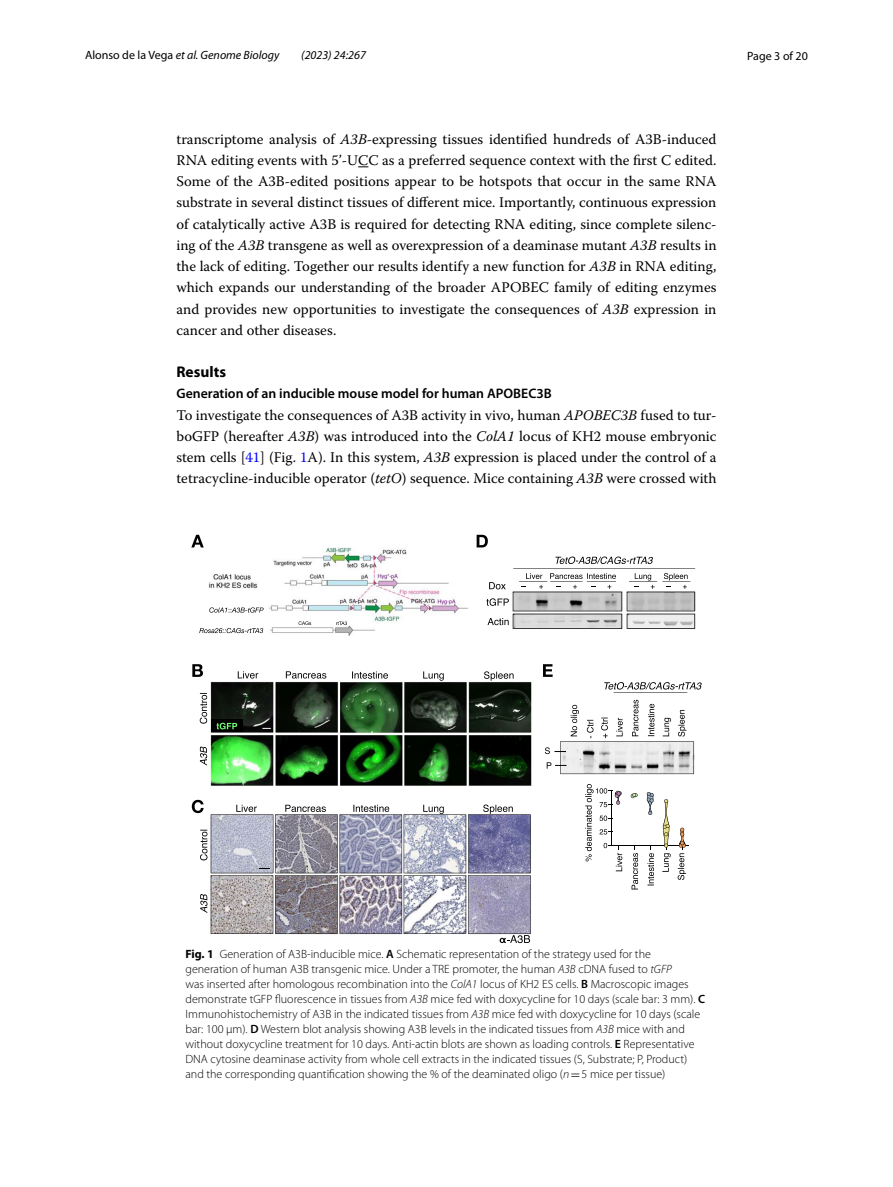
<style>
.page{position:relative;width:893px;height:1187px;background:#fff}
.page>*{position:absolute;margin:0;border:0;box-sizing:border-box;transform-origin:0 0}
.t1{font:700 15.45px "Myriad Pro";color:#000}
.t2{font:14.7px/21.3px "Warnock Pro";color:#000;text-align:justify}
.t3{font:600 13.8px "Myriad Pro";color:#000}
.t4{font:300 12px/15px "Myriad Pro";color:#000}
.t5{font:italic 12px "Myriad Pro";color:#000}
.t6{font:12px "Myriad Pro";color:#000}
.s1{font-style:normal}
.s2{font-style:italic}
.s3{color:#00f}
.s4{font-weight:700}
.s5{font-weight:600}
.s6{font-family:"MTSY";font-weight:400}
</style>
<div class="page">
<img style="left:209px;top:547px;width:486px;height:343px">
<svg style="left:191px;top:534px;width:13px;height:13px"></svg>
<svg style="left:477px;top:534px;width:11px;height:13px"></svg>
<svg style="left:486px;top:556px;width:209px;height:72px"></svg>
<svg style="left:543px;top:664px;width:10px;height:12px"></svg>
<svg style="left:200px;top:693px;width:7px;height:30px"></svg>
<svg style="left:200px;top:746px;width:7px;height:19px"></svg>
<div style="left:211px;top:719px;width:32px;height:13px;background:#000"></div>
<svg style="left:216px;top:722px;width:21px;height:7px"></svg>
<svg style="left:238px;top:671px;width:20px;height:7px"></svg>
<svg style="left:423px;top:671px;width:21px;height:9px"></svg>
<svg style="left:484px;top:671px;width:30px;height:9px"></svg>
<svg style="left:352px;top:671px;width:36px;height:7px"></svg>
<svg style="left:286px;top:671px;width:40px;height:7px"></svg>
<svg style="left:604px;top:682px;width:98px;height:11px"></svg>
<svg style="left:299px;top:621px;width:12px;height:4px"></svg>
<svg style="left:336px;top:621px;width:11px;height:4px"></svg>
<svg style="left:209px;top:607px;width:55px;height:5px"></svg>
<svg style="left:199px;top:628px;width:64px;height:5px"></svg>
<svg style="left:192px;top:664px;width:11px;height:12px"></svg>
<svg style="left:545px;top:699px;width:149px;height:75px"></svg>
<hr style="left:612px;top:845px;width:77px;height:1px;background:#000">
<svg style="left:631px;top:793px;width:7px;height:5px"></svg>
<svg style="left:647px;top:792px;width:7px;height:23px"></svg>
<svg style="left:632px;top:846px;width:6px;height:43px"></svg>
<svg style="left:647px;top:846px;width:7px;height:39px"></svg>
<svg style="left:662px;top:799px;width:9px;height:72px"></svg>
<svg style="left:678px;top:827px;width:8px;height:52px"></svg>
<svg style="left:585px;top:784px;width:37px;height:87px"></svg>
<svg style="left:192px;top:799px;width:339px;height:144px"></svg>
<p class="t5" style="left:85px;top:48px;width:196px"><span class="s1">Alonso de la Vega</span> et al. Genome Biology</p>
<p class="t5" style="left:301px;top:48px;width:66px">(2023) 24:267</p>
<p class="t6" style="left:747px;top:48px;width:62px">Page 3 of 20</p>
<p class="t2" style="left:176px;top:128px;width:542px">transcriptome analysis of <span class="s2">A3B</span>-expressing tissues identified hundreds of A3B-induced RNA editing events with 5’-UCC as a preferred sequence context with the first C edited.<br>Some of the A3B-edited positions appear to be hotspots that occur in the same RNA substrate in several distinct tissues of different mice. Importantly, continuous expression of catalytically active A3B is required for detecting RNA editing, since complete silenc&shy;ing of the <span class="s2">A3B</span> transgene as well as overexpression of a deaminase mutant <span class="s2">A3B</span> results in the lack of editing. Together our results identify a new function for <span class="s2">A3B</span> in RNA editing, which expands our understanding of the broader APOBEC family of editing enzymes and provides new opportunities to investigate the consequences of <span class="s2">A3B</span> expression in cancer and other diseases.</p>
<p class="t1" style="left:176px;top:362px;width:51px">Results</p>
<p class="t3" style="left:176px;top:385px;width:377px">Generation of an inducible mouse model for human APOBEC3B</p>
<p class="t2" style="left:176px;top:404px;width:542px">To investigate the consequences of A3B activity in vivo, human <span class="s2">APOBEC3B</span> fused to tur&shy;boGFP (hereafter <span class="s2">A3B</span>) was introduced into the <span class="s2">ColA1</span> locus of KH2 mouse embryonic stem cells [<span class="s3">41</span>] (Fig. <span class="s3">1</span>A). In this system, <span class="s2">A3B</span> expression is placed under the control of a tetracycline-inducible operator (<span class="s2">tetO</span>) sequence. Mice containing <span class="s2">A3B</span> were crossed with</p>
<p class="t4" style="left:185px;top:946px;width:521px"><span class="s4">Fig. 1</span> Generation of A3B-inducible mice. <span class="s5">A</span> Schematic representation of the strategy used for the generation of human A3B transgenic mice. Under a TRE promoter, the human <span class="s2">A3B</span> cDNA fused to <span class="s2">tGFP<br></span>was inserted after homologous recombination into the <span class="s2">ColA1</span> locus of KH2 ES cells. <span class="s5">B</span> Macroscopic images demonstrate tGFP fluorescence in tissues from <span class="s2">A3B</span> mice fed with doxycycline for 10 days (scale bar: 3 mm). <span class="s5">C </span>Immunohistochemistry of A3B in the indicated tissues from <span class="s2">A3B</span> mice fed with doxycycline for 10 days (scale bar: 100 μm). <span class="s5">D</span> Western blot analysis showing A3B levels in the indicated tissues from <span class="s2">A3B</span> mice with and without doxycycline treatment for 10 days. Anti-actin blots are shown as loading controls. <span class="s5">E</span> Representative DNA cytosine deaminase activity from whole cell extracts in the indicated tissues (S, Substrate; P, Product) and the corresponding quantification showing the % of the deaminated oligo (<span class="s2">n</span><span class="s6">=</span>5 mice per tissue)</p>
</div>
